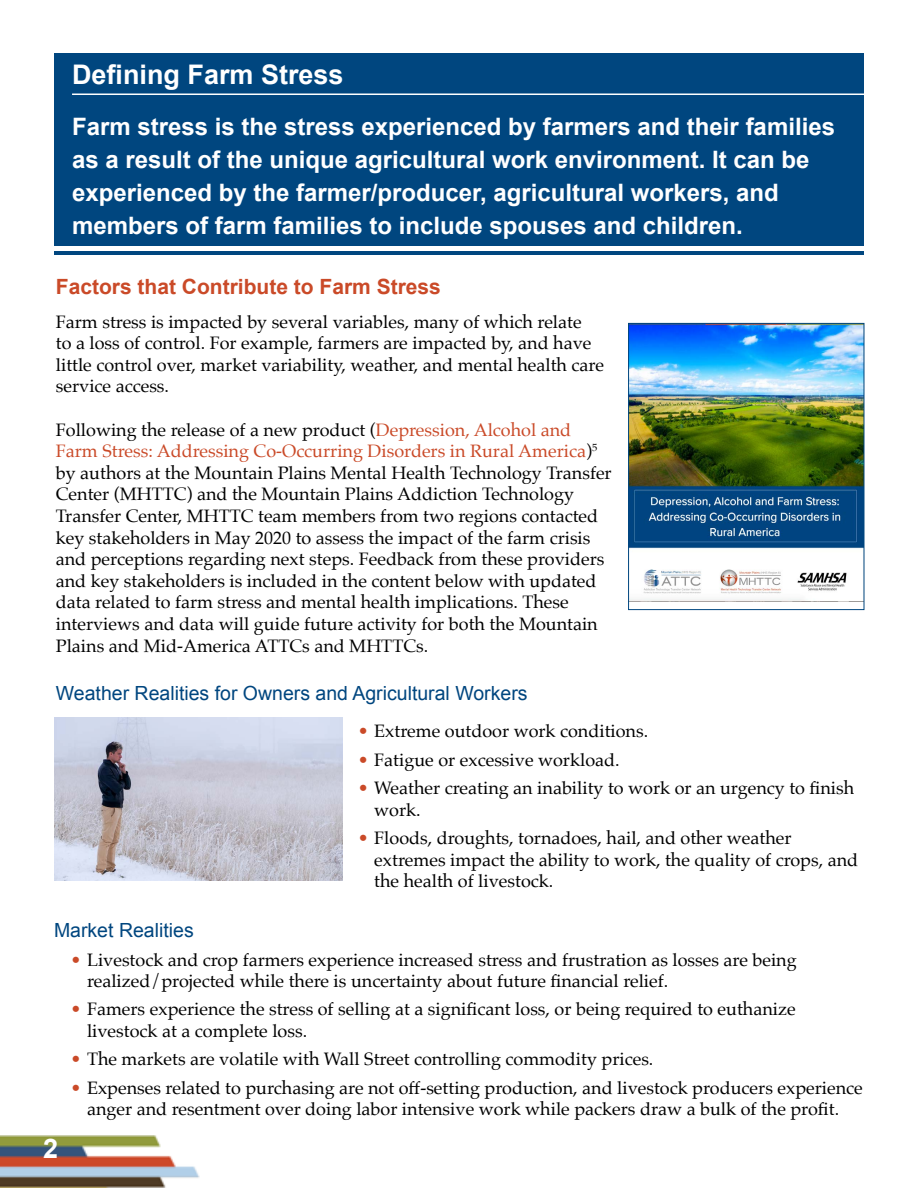
<style>
.page{position:relative;width:918px;height:1188px;background:#fff}
.page>*{position:absolute;margin:0;border:0;box-sizing:border-box;transform-origin:0 0}
.t1{font:700 27px "Arial";color:#fff}
.t2{font:700 24px/33px "Arial";color:#fff}
.t3{font:700 21px "Arial";color:#ca4a28}
.t4{font:19.5px "Arial";color:#00467f}
.t5{font:18px/21.6px "Palatino";color:#000}
.s1{color:#ca4a28}
</style>
<div class="page">
<img style="left:0;top:1136px;width:200px;height:52px">
<hr style="left:54px;top:252px;width:810px;height:3px;background:#00467f">
<div style="left:54px;top:53px;width:810px;height:193px;background:#00467f"></div>
<hr style="left:72px;top:94px;width:796px;height:1px;background:#fff">
<img style="left:630px;top:325px;width:232px;height:277px">
<div style="left:628px;top:323px;width:236px;height:287px;border:1px solid #00467f"></div>
<img style="left:54px;top:718px;width:289px;height:162px">
<h1 class="t1" style="left:72px;top:56px;width:273px">Defining Farm Stress</h1>
<p class="t2" style="left:72px;top:110px;width:764px">Farm stress is the stress experienced by farmers and their families as a result of the unique agricultural work environment. It can be experienced by the farmer/producer, agricultural workers, and members of farm families to include spouses and children.</p>
<p class="t3" style="left:56px;top:273px;width:387px">Factors that Contribute to Farm Stress</p>
<p class="t5" style="left:56px;top:310px;width:550px">Farm stress is impacted by several variables, many of which relate<br>to a loss of control. For example, farmers are impacted by, and have little control over, market variability, weather, and mental health care service access.</p>
<p class="t5" style="left:56px;top:418px;width:557px">Following the release of a new product (<span class="s1">Depression, Alcohol and Farm Stress: Addressing Co-Occurring Disorders in Rural America</span>)<sup>5 </sup>by authors at the Mountain Plains Mental Health Technology Transfer Center (MHTTC) and the Mountain Plains Addiction Technology Transfer Center, MHTTC team members from two regions contacted key stakeholders in May 2020 to assess the impact of the farm crisis and perceptions regarding next steps. Feedback from these providers and key stakeholders is included in the content below with updated data related to farm stress and mental health implications. These interviews and data will guide future activity for both the Mountain Plains and Mid-America ATTCs and MHTTCs.</p>
<p class="t4" style="left:56px;top:681px;width:473px">Weather Realities for Owners and Agricultural Workers</p>
<p class="t4" style="left:54px;top:918px;width:141px">Market Realities</p>
<p class="t5" style="left:358px;top:720px;width:292px"><span class="s1">•</span> Extreme outdoor work conditions.</p>
<p class="t5" style="left:358px;top:749px;width:263px"><span class="s1">•</span> Fatigue or excessive workload.</p>
<p class="t5" style="left:374px;top:777px;width:482px;text-indent:-17px"><span class="s1">•</span> Weather creating an inability to work or an urgency to finish work.</p>
<p class="t5" style="left:374px;top:827px;width:485px;text-indent:-17px"><span class="s1">•</span> Floods, droughts, tornadoes, hail, and other weather extremes impact the ability to work, the quality of crops, and the health of livestock.</p>
<h1 class="t1" style="left:43px;top:1130px;width:17px">2</h1>
<p class="t5" style="left:87px;top:949px;width:711px;text-indent:-17px"><span class="s1">•</span> Livestock and crop farmers experience increased stress and frustration as losses are being realized/projected while there is uncertainty about future financial relief.</p>
<p class="t5" style="left:87px;top:998px;width:710px;text-indent:-17px"><span class="s1">•</span> Famers experience the stress of selling at a significant loss, or being required to euthanize livestock at a complete loss.</p>
<p class="t5" style="left:70px;top:1048px;width:584px"><span class="s1">•</span> The markets are volatile with Wall Street controlling commodity prices.</p>
<p class="t5" style="left:70px;top:1077px;width:794px;text-align:center"><span class="s1">•</span> Expenses related to purchasing are not off-setting production, and livestock producers experience anger and resentment over doing labor intensive work while packers draw a bulk of the profit.</p>
</div>
